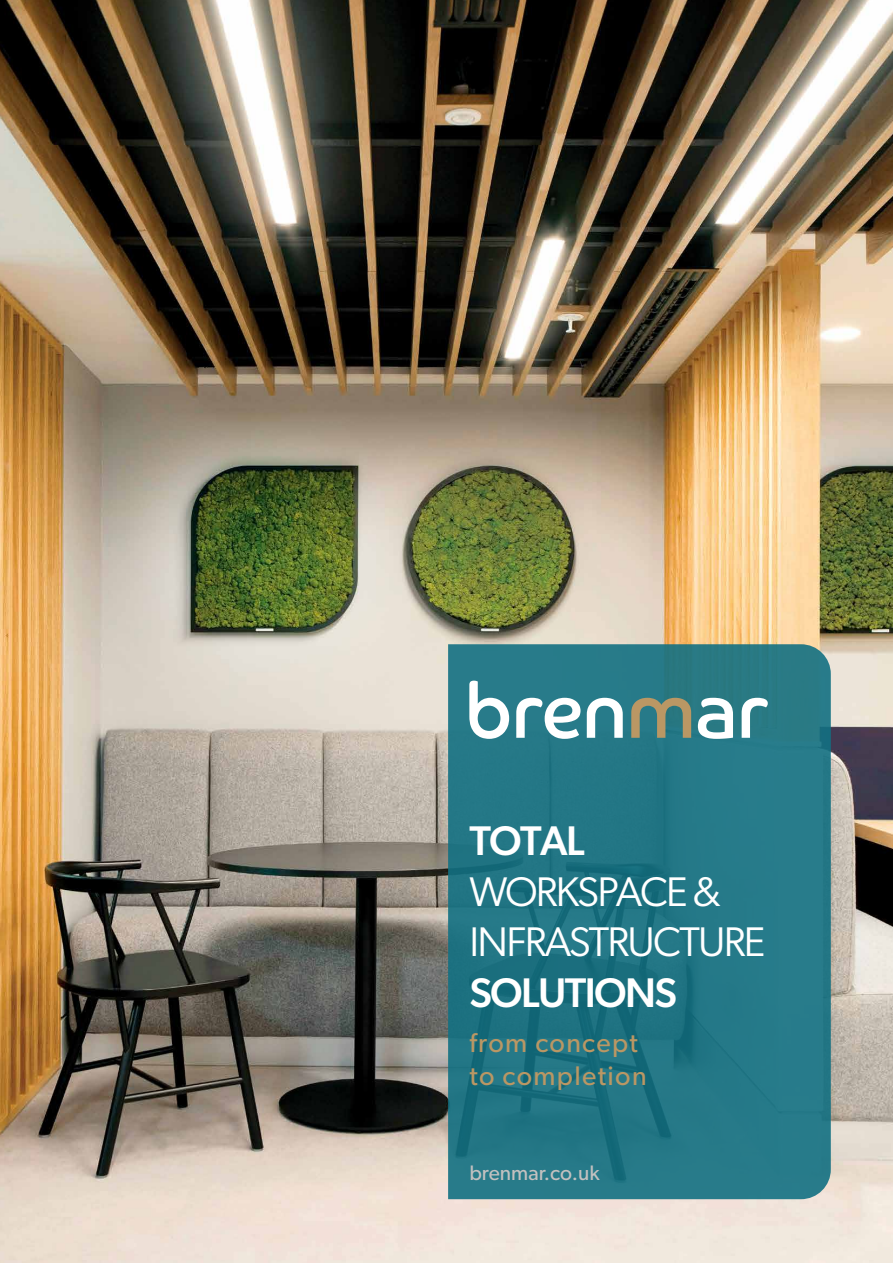
<style>
.page{position:relative;width:893px;height:1263px;background:#fff}
.page>*{position:absolute;margin:0;border:0;box-sizing:border-box;transform-origin:0 0}
.t1{font:41.55px/50.6px "Gibson";letter-spacing:-.04em;color:#fff}
.t2{font:500 41.55px "Gibson";letter-spacing:-.04em;color:#fff}
.t3{font:27px/32.4px "Gibson";letter-spacing:.05em;color:#ba9764}
.t4{font:21px "Gibson";color:#c3c1c0}
</style>
<div class="page">
<img style="left:0;top:0;width:893px;height:1263px">
<svg style="left:448px;top:644px;width:383px;height:555px;background:#237685"></svg>
<svg style="left:631px;top:698px;width:60px;height:40px;background:#708774"></svg>
<svg style="left:469px;top:681px;width:40px;height:58px"></svg>
<svg style="left:516px;top:698px;width:64px;height:41px"></svg>
<svg style="left:587px;top:698px;width:36px;height:40px"></svg>
<svg style="left:698px;top:698px;width:35px;height:41px"></svg>
<svg style="left:742px;top:698px;width:26px;height:40px"></svg>
<p class="t2" style="left:469px;top:816px;width:117px">TOTAL</p>
<p class="t1" style="left:469px;top:865px;width:297px">WORKSPACE &amp;<br>INFRASTRUCTURE</p>
<p class="t2" style="left:469px;top:967px;width:209px">SOLUTIONS</p>
<p class="t3" style="left:469px;top:1026px;width:179px">from concept to completion</p>
<p class="t4" style="left:469px;top:1160px;width:132px">brenmar.co.uk</p>
</div>
